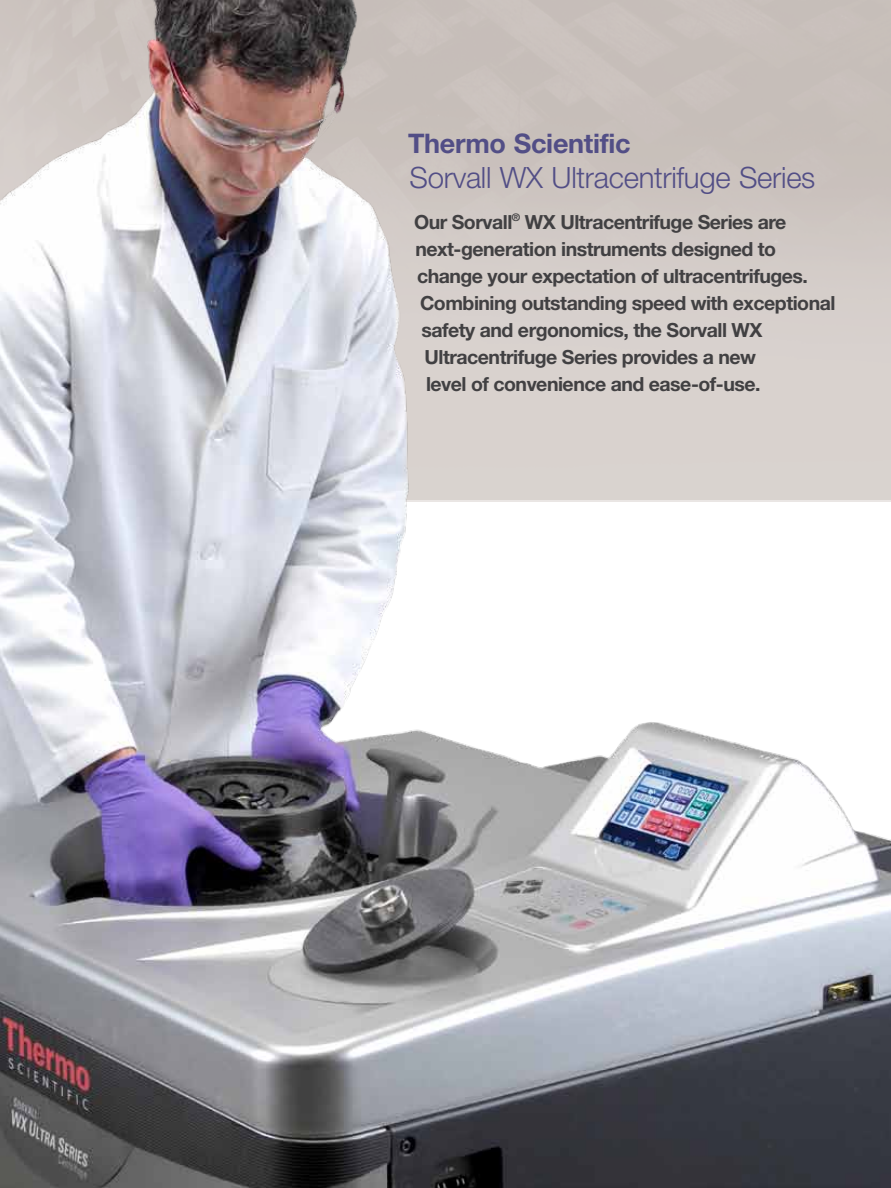
<style>
.page{position:relative;width:891px;height:1188px;background:#fff}
.page>*{position:absolute;margin:0;border:0;box-sizing:border-box;transform-origin:0 0}
.t1{font:300 29.4px "Helvetica Neue";letter-spacing:-.01em;color:#524e86}
.t2{font:700 27px "Helvetica Neue";letter-spacing:-.01em;color:#524e86}
.t3{font:700 19.5px "Helvetica Neue";letter-spacing:-.025em;color:#414042}
</style>
<div class="page">
<img style="left:0;top:0;width:891px;height:1188px">
<h2 class="t2" style="left:408px;top:127px;width:224px">Thermo Scientific</h2>
<h1 class="t1" style="left:410px;top:160px;width:407px">Sorvall WX Ultracentrifuge Series</h1>
<p class="t3" style="left:414px;top:210px;width:374px">Our Sorvall<sup>®</sup> WX Ultracentrifuge Series are</p>
<p class="t3" style="left:416px;top:237px;width:362px">next-generation instruments designed to</p>
<p class="t3" style="left:417px;top:264px;width:393px">change your expectation of ultracentrifuges.</p>
<p class="t3" style="left:420px;top:291px;width:417px">Combining outstanding speed with exceptional</p>
<p class="t3" style="left:422px;top:318px;width:343px">safety and ergonomics, the Sorvall WX</p>
<p class="t3" style="left:425px;top:345px;width:333px">Ultracentrifuge Series provides a new</p>
<p class="t3" style="left:426px;top:372px;width:336px">level of convenience and ease-of-use.</p>
</div>
